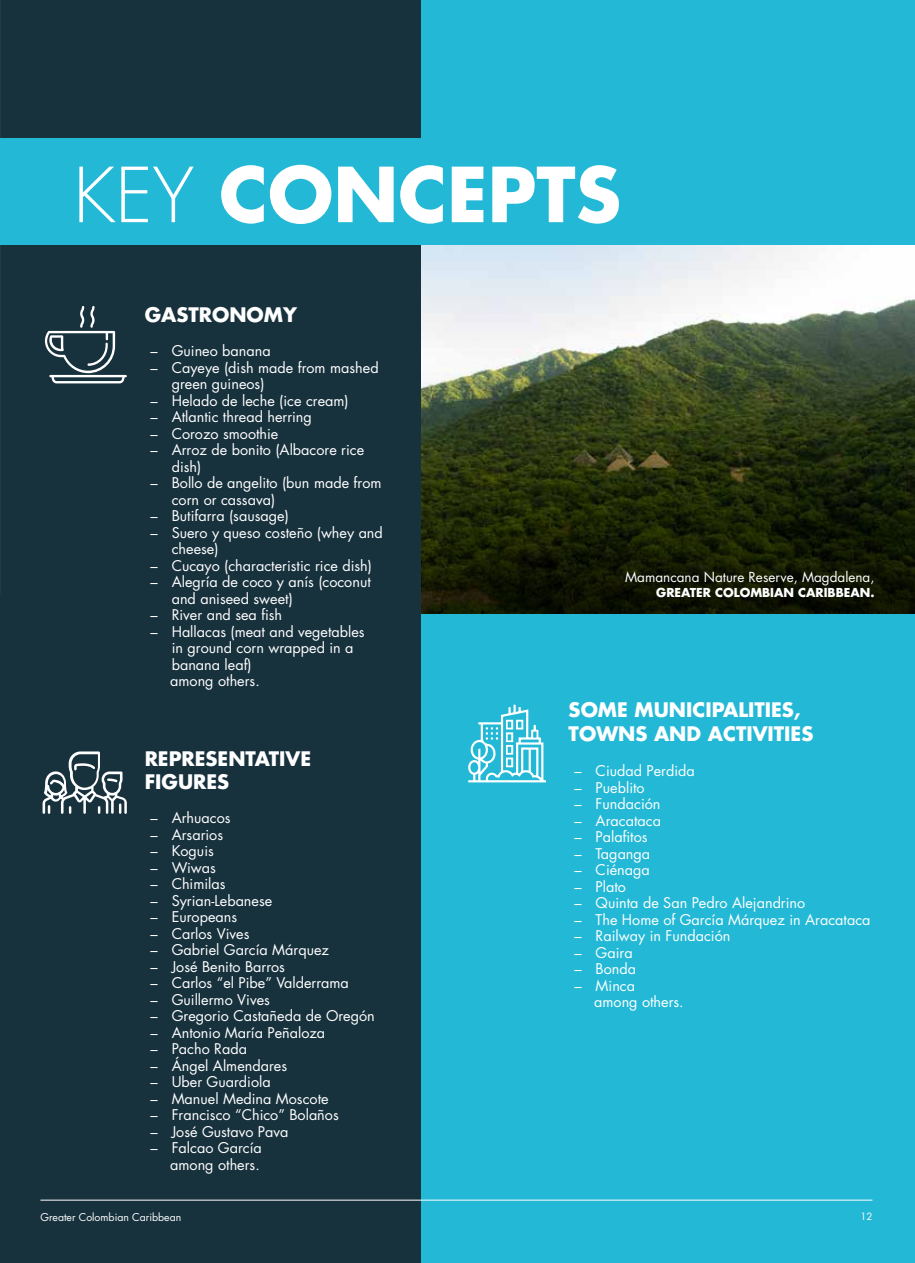
<style>
.page{position:relative;width:915px;height:1263px;background:#fff}
.page>*{position:absolute;margin:0;border:0;box-sizing:border-box;transform-origin:0 0}
.t1{font:700 73.65px "Futura Std";color:#fff}
.t2{font:700 19.5px/23.4px "Futura Std";color:#fff}
.t3{font:14.4px/16.5px "Futura Std";color:#fff}
.t4{font:13.5px "Futura Std";color:#fff}
.t5{font:700 12px "Futura Std";color:#fff}
.t6{font:10.5px "Futura Std";color:#fff}
.t7{font:9.75px "Futura Std";color:#fff}
.s1{font-weight:300}
</style>
<div class="page">
<div style="left:0;top:0;width:914px;height:1263px;background:#17313d"></div>
<div style="left:421px;top:0;width:493px;height:1263px;background:#23b9d6"></div>
<img style="left:421px;top:245px;width:493px;height:88px">
<svg style="left:421px;top:333px;width:493px;height:281px;background:#313a1e"></svg>
<img style="left:0;top:0;width:1px;height:593px">
<div style="left:0;top:138px;width:914px;height:106px;background:#23b9d6"></div>
<hr style="left:40px;top:1200px;width:832px;height:1px;background:#fff">
<svg style="left:43px;top:751px;width:84px;height:63px"></svg>
<svg style="left:45px;top:306px;width:82px;height:77px"></svg>
<svg style="left:468px;top:705px;width:78px;height:77px"></svg>
<h1 class="t1" style="left:73px;top:146px;width:549px"><span class="s1">KEY</span> CONCEPTS</h1>
<h2 class="t2" style="left:145px;top:303px;width:154px">GASTRONOMY</h2>
<p class="t3" style="left:150px;top:343px;width:122px">– Guineo banana</p>
<p class="t3" style="left:172px;top:359px;width:208px;text-indent:-21px">– Cayeye (dish made from mashed green guineos)</p>
<p class="t3" style="left:150px;top:392px;width:200px">– Helado de leche (ice cream)</p>
<p class="t3" style="left:150px;top:409px;width:163px">– Atlantic thread herring</p>
<p class="t3" style="left:150px;top:425px;width:129px">– Corozo smoothie</p>
<p class="t3" style="left:172px;top:442px;width:194px;text-indent:-21px">– Arroz de bonito (Albacore rice dish)</p>
<p class="t3" style="left:172px;top:475px;width:211px;text-indent:-21px">– Bollo de angelito (bun made from corn or cassava)</p>
<p class="t3" style="left:150px;top:508px;width:140px">– Butifarra (sausage)</p>
<p class="t3" style="left:172px;top:524px;width:213px;text-indent:-21px">– Suero y queso costeño (whey and cheese)</p>
<p class="t3" style="left:150px;top:557px;width:223px">– Cucayo (characteristic rice dish)</p>
<p class="t3" style="left:172px;top:574px;width:200px;text-indent:-21px">– Alegría de coco y anís (coconut and aniseed sweet)</p>
<p class="t3" style="left:150px;top:607px;width:133px">– River and sea fish</p>
<p class="t3" style="left:170px;top:623px;width:196px;text-indent:-20px">– Hallacas (meat and vegetables in ground corn wrapped in a banana leaf)<br>among others.</p>
<h2 class="t2" style="left:145px;top:746px;width:168px">REPRESENTATIVE<br>FIGURES</h2>
<p class="t3" style="left:150px;top:810px;width:82px">– Arhuacos</p>
<p class="t3" style="left:150px;top:826px;width:74px">– Arsarios</p>
<p class="t3" style="left:150px;top:843px;width:65px">– Koguis</p>
<p class="t3" style="left:150px;top:859px;width:67px">– Wiwas</p>
<p class="t3" style="left:150px;top:876px;width:77px">– Chimilas</p>
<p class="t3" style="left:150px;top:892px;width:123px">– Syrian-Lebanese</p>
<p class="t3" style="left:150px;top:909px;width:88px">– Europeans</p>
<p class="t3" style="left:150px;top:925px;width:100px">– Carlos Vives</p>
<p class="t3" style="left:150px;top:942px;width:180px">– Gabriel García Márquez</p>
<p class="t3" style="left:150px;top:958px;width:136px">– José Benito Barros</p>
<p class="t3" style="left:150px;top:975px;width:200px">– Carlos “el Pibe” Valderrama</p>
<p class="t3" style="left:150px;top:991px;width:121px">– Guillermo Vives</p>
<p class="t3" style="left:150px;top:1008px;width:226px">– Gregorio Castañeda de Oregón</p>
<p class="t3" style="left:150px;top:1024px;width:176px">– Antonio María Peñaloza</p>
<p class="t3" style="left:150px;top:1041px;width:98px">– Pacho Rada</p>
<p class="t3" style="left:150px;top:1057px;width:138px">– Ángel Almendares</p>
<p class="t3" style="left:150px;top:1074px;width:122px">– Uber Guardiola</p>
<p class="t3" style="left:150px;top:1090px;width:180px">– Manuel Medina Moscote</p>
<p class="t3" style="left:150px;top:1107px;width:190px">– Francisco “Chico” Bolaños</p>
<p class="t3" style="left:150px;top:1123px;width:139px">– José Gustavo Pava</p>
<p class="t3" style="left:150px;top:1140px;width:113px;text-align:right">– Falcao García among others.</p>
<p class="t4" style="left:625px;top:569px;width:251px">Mamancana Nature Reserve, Magdalena,</p>
<p class="t5" style="left:656px;top:584px;width:220px">GREATER COLOMBIAN CARIBBEAN.</p>
<h2 class="t2" style="left:568px;top:698px;width:246px">SOME MUNICIPALITIES,<br>TOWNS AND ACTIVITIES</h2>
<p class="t3" style="left:574px;top:763px;width:122px">– Ciudad Perdida</p>
<p class="t3" style="left:574px;top:779px;width:72px">– Pueblito</p>
<p class="t3" style="left:574px;top:796px;width:88px">– Fundación</p>
<p class="t3" style="left:574px;top:812px;width:88px">– Aracataca</p>
<p class="t3" style="left:574px;top:829px;width:75px">– Palafitos</p>
<p class="t3" style="left:574px;top:845px;width:77px">– Taganga</p>
<p class="t3" style="left:574px;top:862px;width:77px">– Ciénaga</p>
<p class="t3" style="left:574px;top:878px;width:53px">– Plato</p>
<p class="t3" style="left:574px;top:895px;width:232px">– Quinta de San Pedro Alejandrino</p>
<p class="t3" style="left:574px;top:911px;width:297px">– The Home of García Márquez in Aracataca</p>
<p class="t3" style="left:574px;top:928px;width:157px">– Railway in Fundación</p>
<p class="t3" style="left:574px;top:944px;width:60px">– Gaira</p>
<p class="t3" style="left:574px;top:961px;width:63px">– Bonda</p>
<p class="t3" style="left:594px;top:977px;width:91px;text-indent:-20px">– Minca<br>among others.</p>
<p class="t6" style="left:40px;top:1211px;width:142px">Greater Colombian Caribbean</p>
<p class="t7" style="left:860px;top:1210px;width:14px">12</p>
</div>
